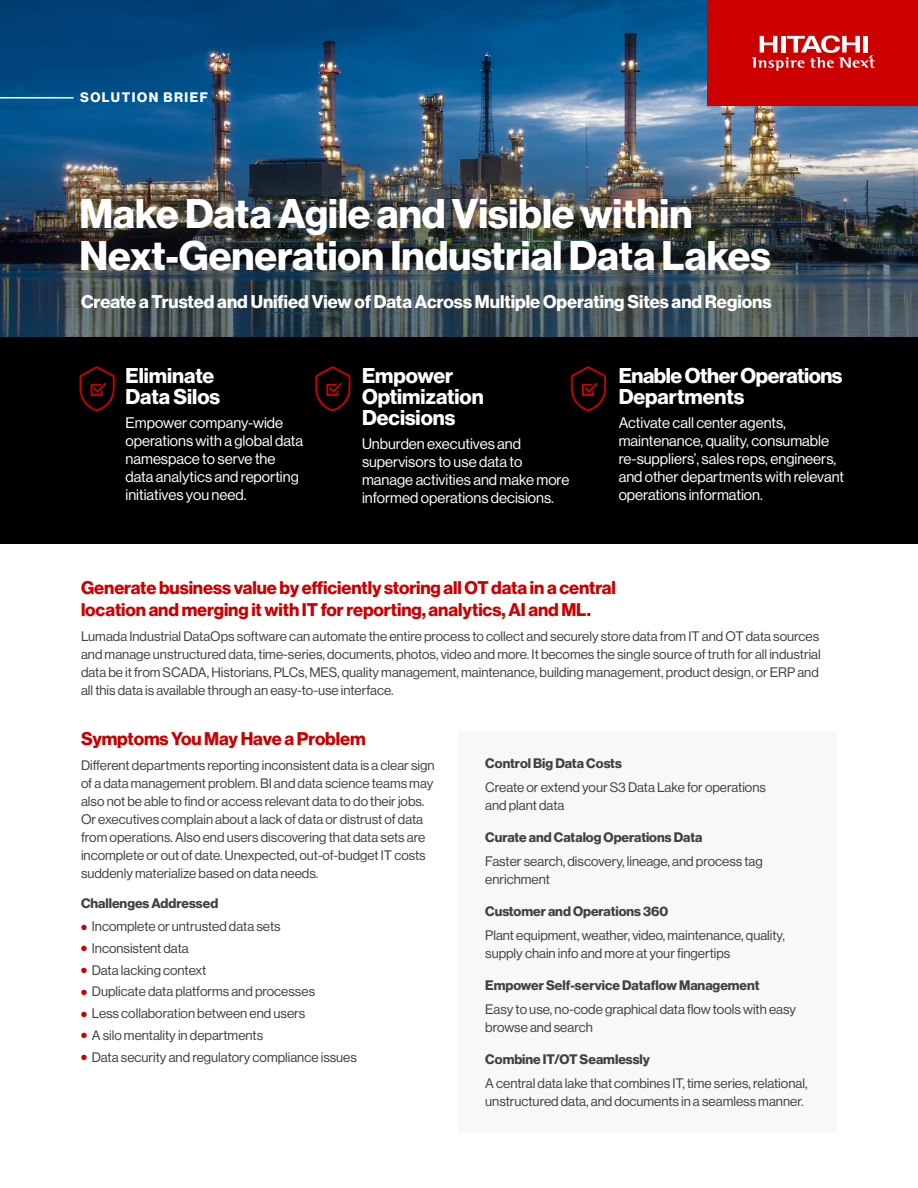
<style>
.page{position:relative;width:918px;height:1188px;background:#fff}
.page>*{position:absolute;margin:0;border:0;box-sizing:border-box;transform-origin:0 0}
.t1{font:40.5px/42px "N Haas Grotesk DS Pro 75 Bd";color:#fff}
.t2{font:21px/21px "N Haas Grotesk DS Pro 75 Bd";color:#fff}
.t3{font:21px/21px "N Haas Grotesk DS Pro 75 Bd";letter-spacing:-.02em;color:#fff}
.t4{font:18px/22.5px "N Haas Grotesk DS Pro 75 Bd";letter-spacing:-.005em;color:#c00}
.t5{font:18px "N Haas Grotesk DS Pro 75 Bd";color:#fff}
.t6{font:15px/18px "N Haas Grotesk DS Pro 55 Rg";color:#fff}
.t7{font:13.5px/18px "N Haas Grotesk DS Pro 55 Rg";color:#414141}
.t8{font:13.5px "N Haas Grotesk DS Pro 75 Bd";color:#414141}
.t9{font:13.5px "N Haas Grotesk DS Pro 75 Bd";letter-spacing:.115em;color:#fff}
.s1{color:#c00}
</style>
<div class="page">
<img style="left:0;top:0;width:918px;height:141px">
<img style="left:0;top:141px;width:918px;height:197px">
<div style="left:707px;top:0;width:211px;height:106px;background:#c00"></div>
<svg style="left:752px;top:35px;width:123px;height:36px"></svg>
<hr style="left:0;top:97px;width:74px;height:2px;background:#fff">
<div style="left:76px;top:193px;width:704px;height:87px;background:#000;opacity:.06"></div>
<div style="left:458px;top:731px;width:379px;height:402px;background:#f8f8f8"></div>
<div style="left:0;top:338px;width:918px;height:206px;background:#000"></div>
<svg style="left:79px;top:366px;width:36px;height:46px"></svg>
<svg style="left:315px;top:366px;width:36px;height:46px"></svg>
<svg style="left:570px;top:366px;width:36px;height:46px"></svg>
<p class="t9" style="left:80px;top:90px;width:130px">SOLUTION BRIEF</p>
<h1 class="t1" style="left:80px;top:193px;width:693px">Make Data Agile and Visible within<br>Next-Generation Industrial Data Lakes</h1>
<h3 class="t5" style="left:81px;top:291px;width:692px">Create a Trusted and Unified View of Data Across Multiple Operating Sites and Regions</h3>
<h2 class="t2" style="left:126px;top:365px;width:96px">Eliminate<br>Data Silos</h2>
<p class="t6" style="left:126px;top:414px;width:179px">Empower company-wide operations with a global data namespace to serve the data analytics and reporting initiatives you need.</p>
<h2 class="t2" style="left:362px;top:365px;width:123px">Empower<br>Optimization<br>Decisions</h2>
<p class="t6" style="left:362px;top:435px;width:209px">Unburden executives and supervisors to use data to manage activities and make more informed operations decisions.</p>
<h2 class="t3" style="left:619px;top:365px;width:225px">Enable Other Operations<br>Departments</h2>
<p class="t6" style="left:619px;top:414px;width:227px">Activate call center agents, maintenance, quality, consumable re-suppliers’, sales reps, engineers, and other departments with relevant operations information.</p>
<h3 class="t4" style="left:81px;top:577px;width:536px">Generate business value by efficiently storing all OT data in a central location and merging it with IT for reporting, analytics, AI and ML.</h3>
<p class="t7" style="left:81px;top:627px;width:741px">Lumada Industrial DataOps software can automate the entire process to collect and securely store data from IT and OT data sources and manage unstructured data, time-series, documents, photos, video and more. It becomes the single source of truth for all industrial data be it from SCADA, Historians, PLCs, MES, quality management, maintenance, building management, product design, or ERP and all this data is available through an easy-to-use interface.</p>
<h3 class="t4" style="left:81px;top:727px;width:286px">Symptoms You May Have a Problem</h3>
<p class="t7" style="left:81px;top:756px;width:355px">Different departments reporting inconsistent data is a clear sign of a data management problem. BI and data science teams may also not be able to find or access relevant data to do their jobs.<br>Or executives complain about a lack of data or distrust of data from operations. Also end users discovering that data sets are incomplete or out of date. Unexpected, out-of-budget IT costs suddenly materialize based on data needs.</p>
<p class="t8" style="left:81px;top:895px;width:139px">Challenges Addressed</p>
<p class="t7" style="left:81px;top:917px;width:201px"><span class="s1">●</span> Incomplete or untrusted data sets</p>
<p class="t7" style="left:81px;top:939px;width:109px"><span class="s1">●</span> Inconsistent data</p>
<p class="t7" style="left:81px;top:961px;width:127px"><span class="s1">●</span> Data lacking context</p>
<p class="t7" style="left:81px;top:983px;width:236px"><span class="s1">●</span> Duplicate data platforms and processes</p>
<p class="t7" style="left:81px;top:1005px;width:226px"><span class="s1">●</span> Less collaboration between end users</p>
<p class="t7" style="left:81px;top:1026px;width:184px"><span class="s1">●</span> A silo mentality in departments</p>
<p class="t7" style="left:81px;top:1048px;width:277px"><span class="s1">●</span> Data security and regulatory compliance issues</p>
<p class="t8" style="left:485px;top:756px;width:138px">Control Big Data Costs</p>
<p class="t7" style="left:485px;top:778px;width:282px">Create or extend your S3 Data Lake for operations and plant data</p>
<p class="t8" style="left:485px;top:830px;width:219px">Curate and Catalog Operations Data</p>
<p class="t7" style="left:485px;top:852px;width:279px">Faster search, discovery, lineage, and process tag enrichment</p>
<p class="t8" style="left:485px;top:904px;width:185px">Customer and Operations 360</p>
<p class="t7" style="left:485px;top:926px;width:301px">Plant equipment, weather, video, maintenance, quality, supply chain info and more at your fingertips</p>
<p class="t8" style="left:485px;top:978px;width:276px">Empower Self-service Dataflow Management</p>
<p class="t7" style="left:485px;top:1000px;width:312px">Easy to use, no-code graphical data flow tools with easy browse and search</p>
<p class="t8" style="left:485px;top:1052px;width:166px">Combine IT/OT Seamlessly</p>
<p class="t7" style="left:485px;top:1074px;width:324px">A central data lake that combines IT, time series, relational, unstructured data, and documents in a seamless manner.</p>
</div>
